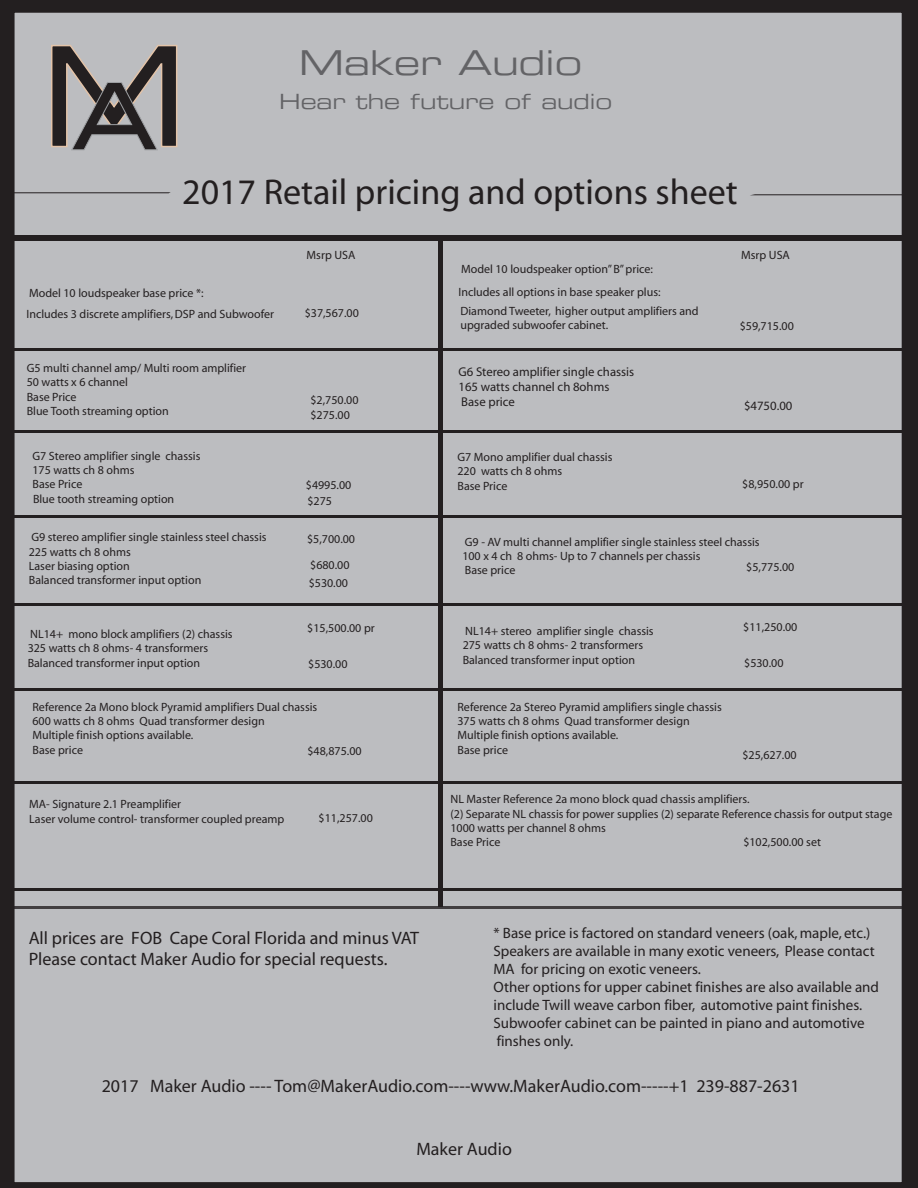
<style>
.page{position:relative;width:918px;height:1188px;background:#bcbdc0}
.page>*{position:absolute;margin:0;border:0;box-sizing:border-box;transform-origin:0 0}
.t1{font:139.5px "Blair Md ITCTT Medium";color:#231f20;scale:.9 1}
.t2{font:93px "Blair Md ITCTT Medium";color:#231f20}
.t3{font:36px "Myriad";color:#231f20}
.t4{font:33.75px "Eurostile Extended Two";color:#636366}
.t5{font:20.7px "Eurostile Extended Two";color:#636366}
.t6{font:18px/21.6px "Myriad";color:#231f20}
.t7{font:15px/18px "Myriad";color:#231f20}
.t8{font:12.75px/15.3px "Myriad";color:#231f20}
.t9{font:12px/14.4px "Myriad";color:#231f20}
</style>
<div class="page">
<svg style="left:50px;top:44px;width:128px;height:106px;background:#bebcbd"></svg>
<div style="left:6px;top:235px;width:910px;height:6px;background:#231f20"></div>
<svg style="left:0;top:192px;width:171px;height:1px"></svg>
<svg style="left:750px;top:194px;width:168px;height:1px"></svg>
<hr style="left:0;top:348px;width:918px;height:3px;background:#231f20">
<hr style="left:0;top:515px;width:918px;height:3px;background:#231f20">
<hr style="left:0;top:430px;width:918px;height:3px;background:#231f20">
<hr style="left:0;top:603px;width:918px;height:3px;background:#231f20">
<hr style="left:0;top:688px;width:918px;height:3px;background:#231f20">
<hr style="left:0;top:781px;width:918px;height:3px;background:#231f20">
<hr style="left:0;top:888px;width:918px;height:3px;background:#231f20">
<hr style="left:0;top:906px;width:918px;height:3px;background:#231f20">
<hr style="left:438px;top:238px;width:4px;height:670px;background:#231f20">
<h1 class="t1" style="left:37px;top:-17px;width:174px">M</h1>
<h3 class="t4" style="left:299px;top:39px;width:284px">Maker Audio</h3>
<h2 class="t2" style="left:70px;top:41px;width:90px">A</h2>
<h3 class="t5" style="left:279px;top:87px;width:335px">Hear the future of audio</h3>
<h3 class="t3" style="left:182px;top:174px;width:557px">2017 Retail pricing and options sheet</h3>
<p class="t9" style="left:307px;top:248px;width:50px">Msrp USA</p>
<p class="t9" style="left:741px;top:248px;width:50px">Msrp USA</p>
<p class="t9" style="left:461px;top:262px;width:193px">Model 10 loudspeaker option” B” price:</p>
<p class="t9" style="left:29px;top:286px;width:176px">Model 10 loudspeaker base price *:</p>
<p class="t9" style="left:27px;top:307px;width:249px">Includes 3 discrete amplifiers, DSP and Subwoofer</p>
<p class="t9" style="left:305px;top:307px;width:56px">$37,567.00</p>
<p class="t9" style="left:459px;top:283px;width:242px;line-height:19px">Includes all options in base speaker plus:<br>Diamond Tweeter, higher output amplifiers and</p>
<p class="t9" style="left:460px;top:319px;width:149px">upgraded subwoofer cabinet.</p>
<p class="t9" style="left:740px;top:319px;width:56px">$59,715.00</p>
<p class="t9" style="left:27px;top:361px;width:221px">G5 multi channel amp/ Multi room amplifier<br>50 watts x 6 channel<br>Base Price<br>Blue Tooth streaming option</p>
<p class="t9" style="left:310px;top:394px;width:50px">$2,750.00 $275.00</p>
<p class="t8" style="left:459px;top:364px;width:177px">G6 Stereo amplifier single chassis<br>165 watts channel ch 8ohms<br>Base price</p>
<p class="t8" style="left:744px;top:398px;width:50px">$4750.00</p>
<p class="t9" style="left:33px;top:449px;width:169px">G7 Stereo amplifier single chassis<br>175 watts ch 8 ohms<br>Base Price</p>
<p class="t9" style="left:458px;top:450px;width:156px">G7 Mono amplifier dual chassis<br>220 watts ch 8 ohms</p>
<p class="t9" style="left:306px;top:478px;width:47px">$4995.00</p>
<p class="t9" style="left:458px;top:479px;width:51px">Base Price</p>
<p class="t9" style="left:742px;top:477px;width:63px">$8,950.00 pr</p>
<p class="t9" style="left:33px;top:493px;width:143px">Blue tooth streaming option</p>
<p class="t9" style="left:308px;top:494px;width:26px">$275</p>
<p class="t9" style="left:29px;top:530px;width:239px">G9 stereo amplifier single stainless steel chassis<br>225 watts ch 8 ohms<br>Laser biasing option<br>Balanced transformer input option</p>
<p class="t9" style="left:462px;top:535px;width:299px">G9 - AV multi channel amplifier single stainless steel chassis<br>100 x 4 ch 8 ohms- Up to 7 channels per chassis<br>Base price</p>
<p class="t9" style="left:307px;top:532px;width:50px">$5,700.00</p>
<p class="t9" style="left:309px;top:557px;width:42px;line-height:18px">$680.00 $530.00</p>
<p class="t9" style="left:746px;top:561px;width:50px">$5,775.00</p>
<p class="t9" style="left:307px;top:621px;width:69px">$15,500.00 pr</p>
<p class="t9" style="left:28px;top:627px;width:207px">NL14+ mono block amplifiers (2) chassis<br>325 watts ch 8 ohms- 4 transformers<br>Balanced transformer input option</p>
<p class="t9" style="left:463px;top:624px;width:193px">NL14+ stereo amplifier single chassis<br>275 watts ch 8 ohms- 2 transformers<br>Balanced transformer input option</p>
<p class="t9" style="left:308px;top:657px;width:41px">$530.00</p>
<p class="t9" style="left:743px;top:620px;width:56px">$11,250.00</p>
<p class="t9" style="left:744px;top:656px;width:41px">$530.00</p>
<p class="t9" style="left:33px;top:700px;width:286px">Reference 2a Mono block Pyramid amplifiers Dual chassis 600 watts ch 8 ohms Quad transformer design<br>Multiple finish options available.<br>Base price</p>
<p class="t9" style="left:458px;top:700px;width:266px">Reference 2a Stereo Pyramid amplifiers single chassis<br>375 watts ch 8 ohms Quad transformer design<br>Multiple finish options available.</p>
<p class="t9" style="left:308px;top:744px;width:56px">$48,875.00</p>
<p class="t9" style="left:458px;top:743px;width:52px">Base price</p>
<p class="t9" style="left:742px;top:749px;width:56px">$25,627.00</p>
<p class="t9" style="left:29px;top:798px;width:257px">MA- Signature 2.1 Preamplifier<br>Laser volume control- transformer coupled preamp</p>
<p class="t9" style="left:319px;top:812px;width:56px">$11,257.00</p>
<h3 class="t6" style="left:29px;top:927px;width:392px">All prices are FOB Cape Coral Florida and minus VAT<br>Please contact Maker Audio for special requests.</h3>
<p class="t9" style="left:450px;top:793px;width:444px">NL Master Reference 2a mono block quad chassis amplifiers.<br>(2) Separate NL chassis for power supplies (2) separate Reference chassis for output stage 1000 watts per channel 8 ohms<br>Base Price</p>
<p class="t9" style="left:743px;top:836px;width:79px">$102,500.00 set</p>
<p class="t7" style="left:494px;top:925px;width:387px">* Base price is factored on standard veneers (oak, maple, etc.)<br>Speakers are available in many exotic veneers, Please contact MA for pricing on exotic veneers.<br>Other options for upper cabinet finishes are also available and include Twill weave carbon fiber, automotive paint finishes.<br>Subwoofer cabinet can be painted in piano and automotive finshes only.</p>
<h3 class="t6" style="left:102px;top:1076px;width:699px">2017 Maker Audio ---- Tom@MakerAudio.com----www.MakerAudio.com-----+1 239-887-2631</h3>
<h3 class="t6" style="left:416px;top:1139px;width:97px">Maker Audio</h3>
</div>
